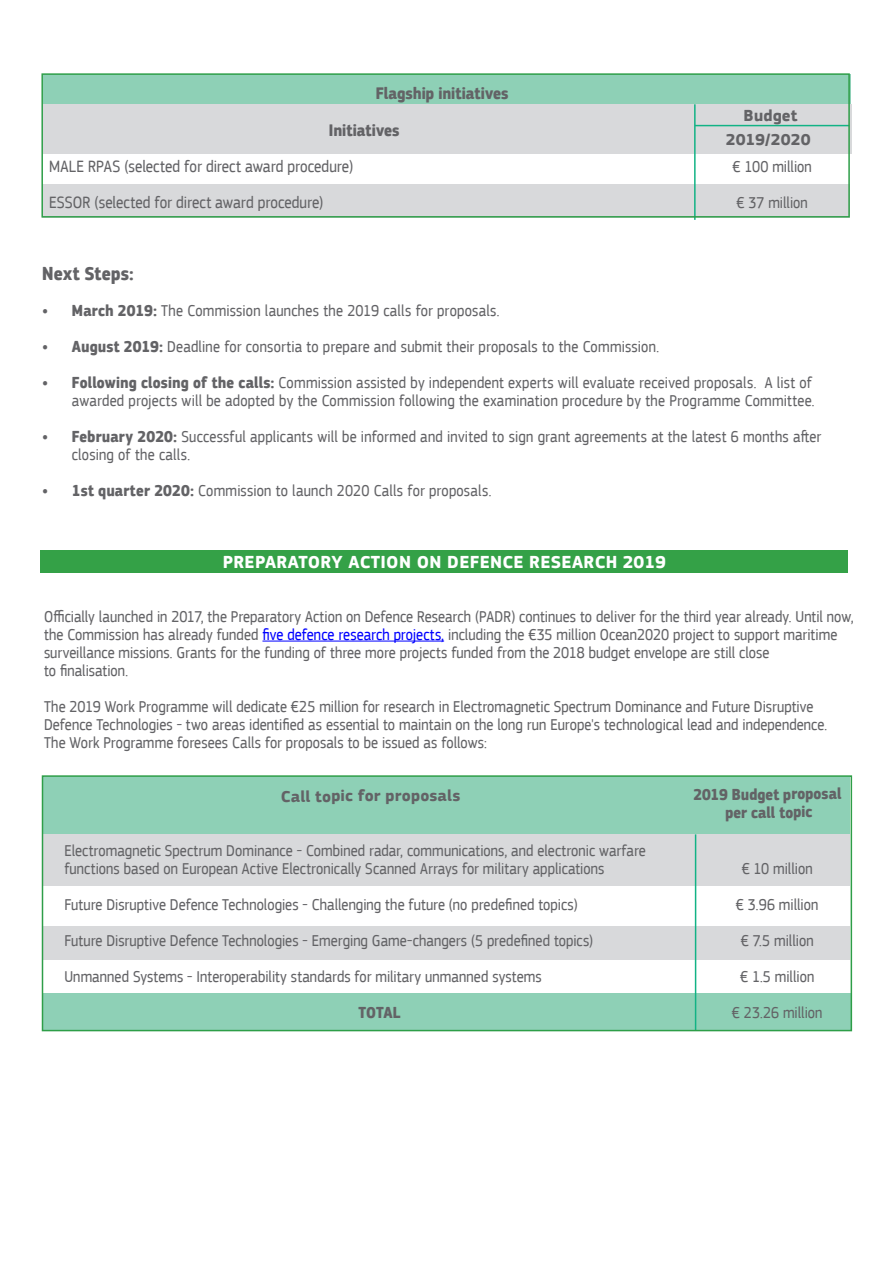
<style>
.page{position:relative;width:893px;height:1263px;background:#fff}
.page>*{position:absolute;margin:0;border:0;box-sizing:border-box;transform-origin:0 0}
.text_basic{font:700 19.5px "EC Square Sans Cond Pro";letter-spacing:.015em;color:#636366}
.t1{font:700 18px "EC Square Sans Pro";letter-spacing:.02em;color:#fff}
.t2{font:17.25px "EC Square Sans Cond Pro";letter-spacing:.005em;color:#636366}
.t3{font:700 17.25px "EC Square Sans Cond Pro";letter-spacing:.005em;color:#636366}
.text_basic-2{font:16.5px/18px "EC Square Sans Cond Pro";letter-spacing:.01em;color:#636366}
.text_now_baser_grid{font:700 16.5px "EC Square Sans Pro";letter-spacing:.005em;color:#636366}
.text_basic-3{font:700 16.5px "EC Square Sans Cond Pro";letter-spacing:.005em;color:#636366}
.s1{font-weight:700}
.s2{color:#00f}
</style>
<div class="page">
<div style="left:43px;top:74px;width:808px;height:31px;background:#8ed0b6"></div>
<div style="left:43px;top:104px;width:808px;height:50px;background:#d8d9db"></div>
<div style="left:42px;top:184px;width:808px;height:34px;background:#d8d9db"></div>
<div style="left:40px;top:550px;width:808px;height:22px;background:#34a147"></div>
<hr style="left:694px;top:104px;width:2px;height:116px;background:#12b385">
<hr style="left:695px;top:125px;width:154px;height:1px;background:#12b385">
<hr style="left:262px;top:641px;width:182px;height:1px;background:#00f">
<div style="left:43px;top:776px;width:807px;height:58px;background:#8ed0b6"></div>
<div style="left:43px;top:993px;width:807px;height:38px;background:#8ed0b6"></div>
<div style="left:42px;top:926px;width:807px;height:34px;background:#d8d9db"></div>
<div style="left:43px;top:834px;width:807px;height:52px;background:#d8d9db"></div>
<hr style="left:695px;top:834px;width:1px;height:196px;background:#12b385">
<div style="left:41px;top:73px;width:809px;height:145px;border:2px solid #2e9e48"></div>
<div style="left:42px;top:775px;width:810px;height:256px;border:2px solid #2e9e48"></div>
<p class="t3" style="left:376px;top:83px;width:134px">Flagship initiatives</p>
<p class="t3" style="left:329px;top:119px;width:72px">Initiatives</p>
<p class="t2" style="left:49px;top:156px;width:306px">MALE RPAS (selected for direct award procedure)</p>
<p class="t2" style="left:49px;top:192px;width:276px">ESSOR (selected for direct award procedure)</p>
<p class="text_now_baser_grid" style="left:743px;top:106px;width:56px">Budget</p>
<p class="text_now_baser_grid" style="left:726px;top:130px;width:86px">2019/2020</p>
<p class="text_basic-2" style="left:732px;top:158px;width:81px">€ 100 million</p>
<p class="text_basic-2" style="left:736px;top:194px;width:73px">€ 37 million</p>
<p class="text_basic" style="left:42px;top:261px;width:93px">Next Steps:</p>
<p class="text_basic-2" style="left:42px;top:302px;width:459px"><span class="s1">• March 2019:</span> The Commission launches the 2019 calls for proposals.</p>
<p class="text_basic-2" style="left:42px;top:338px;width:618px"><span class="s1">• August 2019:</span> Deadline for consortia to prepare and submit their proposals to the Commission.</p>
<p class="text_basic-2" style="left:42px;top:374px;width:774px;text-align:right"><span class="s1">• Following closing of the calls:</span> Commission assisted by independent experts will evaluate received proposals. A list of awarded projects will be adopted by the Commission following the examination procedure by the Programme Committee.</p>
<p class="text_basic-2" style="left:72px;top:428px;width:751px;text-indent:-30px"><span class="s1">• February 2020:</span> Successful applicants will be informed and invited to sign grant agreements at the latest 6 months after closing of the calls.</p>
<p class="text_basic-2" style="left:42px;top:482px;width:451px"><span class="s1">• 1st quarter 2020:</span> Commission to launch 2020 Calls for proposals.</p>
<p class="t1" style="left:223px;top:551px;width:444px">PREPARATORY ACTION ON DEFENCE RESEARCH 2019</p>
<p class="text_basic-2" style="left:44px;top:608px;width:811px">Officially launched in 2017, the Preparatory Action on Defence Research (PADR) continues to deliver for the third year already. Until now, the Commission has already funded <span class="s2">five defence research projects,</span> including the €35 million Ocean2020 project to support maritime surveillance missions. Grants for the funding of three more projects funded from the 2018 budget envelope are still close</p>
<p class="text_basic-2" style="left:44px;top:662px;width:86px">to finalisation.</p>
<p class="text_basic-2" style="left:44px;top:698px;width:785px">The 2019 Work Programme will dedicate €25 million for research in Electromagnetic Spectrum Dominance and Future Disruptive<br>Defence Technologies - two areas identified as essential to maintain on the long run Europe's technological lead and independence.</p>
<p class="text_basic-2" style="left:44px;top:734px;width:444px">The Work Programme foresees Calls for proposals to be issued as follows:</p>
<p class="text_now_baser_grid" style="left:281px;top:786px;width:181px">Call topic for proposals</p>
<p class="text_basic-3" style="left:693px;top:784px;width:150px">2019 Budget proposal</p>
<p class="text_basic-3" style="left:725px;top:802px;width:89px">per call topic</p>
<p class="text_basic-2" style="left:64px;top:842px;width:583px">Electromagnetic Spectrum Dominance - Combined radar, communications, and electronic warfare functions based on European Active Electronically Scanned Arrays for military applications</p>
<p class="text_basic-2" style="left:64px;top:896px;width:515px">Future Disruptive Defence Technologies - Challenging the future (no predefined topics)</p>
<p class="text_basic-2" style="left:64px;top:932px;width:530px">Future Disruptive Defence Technologies - Emerging Game-changers (5 predefined topics)</p>
<p class="text_basic-2" style="left:64px;top:968px;width:479px">Unmanned Systems - Interoperability standards for military unmanned systems</p>
<p class="text_basic-3" style="left:358px;top:1002px;width:44px">TOTAL</p>
<p class="text_basic-2" style="left:742px;top:860px;width:72px">€ 10 million</p>
<p class="text_basic-2" style="left:736px;top:896px;width:84px">€ 3.96 million</p>
<p class="text_basic-2" style="left:741px;top:932px;width:74px">€ 7.5 million</p>
<p class="text_basic-2" style="left:740px;top:968px;width:76px">€ 1.5 million</p>
<p class="text_basic-2" style="left:732px;top:1004px;width:92px">€ 23.26 million</p>
</div>
